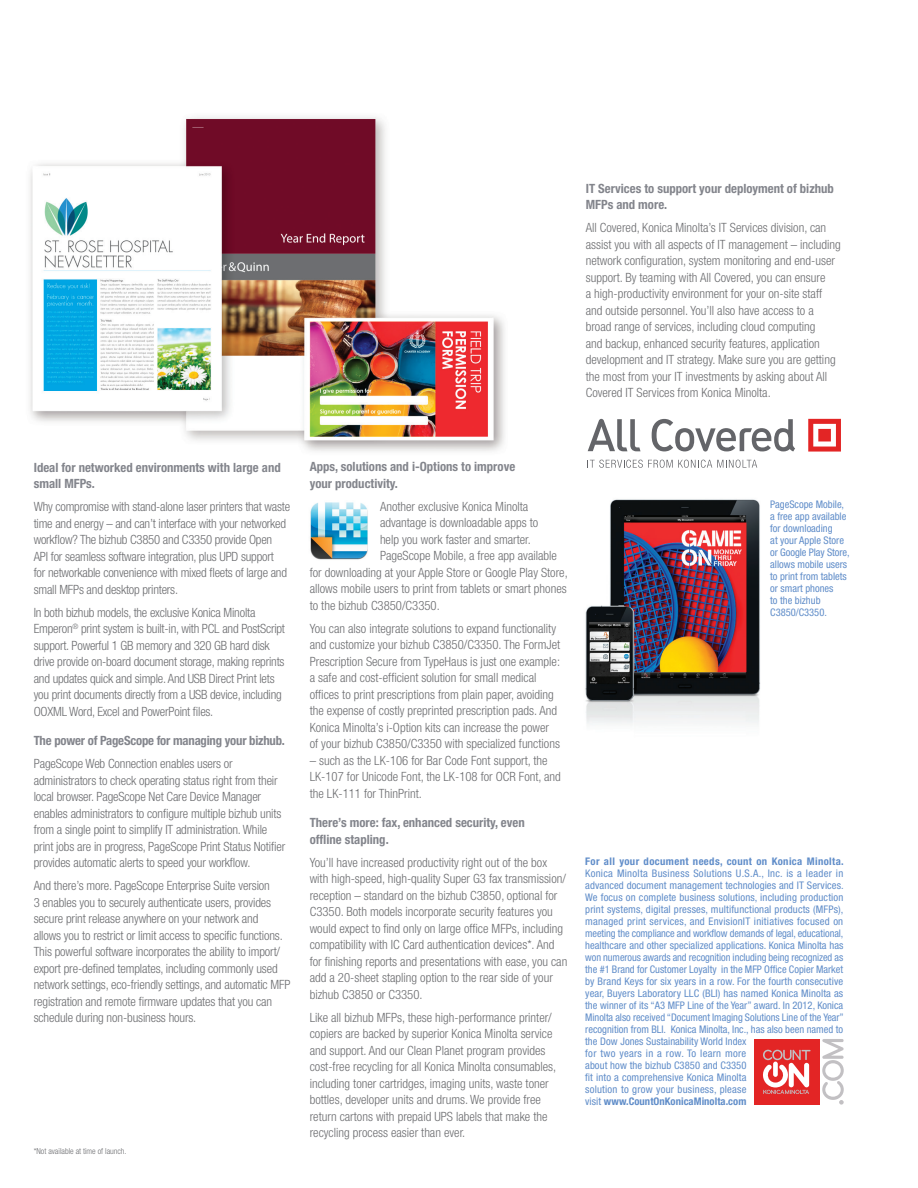
<style>
.page{position:relative;width:918px;height:1188px;background:#fff}
.page>*{position:absolute;margin:0;border:0;box-sizing:border-box;transform-origin:0 0}
.t1{font:300 condensed 12.75px/16.5px "Helvetica Neue LT Std";color:#6c6d70}
.t2{font:700 condensed 12.75px/16.5px "Helvetica Neue LT Std";color:#83858c}
.t3{font:condensed 10.5px/12px "Helvetica Neue LT Std";letter-spacing:.005em;color:#608dc9}
.t4{font:700 condensed 10.5px "Helvetica Neue LT Std";letter-spacing:.035em;color:#608dc9}
.t5{font:300 condensed 8.25px "Helvetica Neue LT Std";color:#6c6d70}
.s1{font-weight:700}
</style>
<div class="page">
<img style="left:30px;top:117px;width:475px;height:334px">
<img style="left:585px;top:499px;width:176px;height:226px">
<div style="left:754px;top:1039px;width:66px;height:66px;background:#e32525"></div>
<svg style="left:763px;top:1050px;width:48px;height:44px"></svg>
<svg style="left:822px;top:1039px;width:22px;height:66px"></svg>
<svg style="left:588px;top:419px;width:53px;height:32px"></svg>
<svg style="left:652px;top:419px;width:143px;height:33px"></svg>
<svg style="left:808px;top:419px;width:33px;height:33px"></svg>
<svg style="left:590px;top:460px;width:167px;height:8px"></svg>
<img style="left:310px;top:502px;width:58px;height:58px">
<p class="t2" style="left:586px;top:180px;width:250px">IT Services to support your deployment of bizhub<br>MFPs and more.</p>
<p class="t1" style="left:586px;top:219px;width:256px">All Covered, Konica Minolta’s IT Services division, can assist you with all aspects of IT management – including network configuration, system monitoring and end-user support. By teaming with All Covered, you can ensure<br>a high-productivity environment for your on-site staff and outside personnel. You’ll also have access to a broad range of services, including cloud computing<br>and backup, enhanced security features, application development and IT strategy. Make sure you are getting the most from your IT investments by asking about All Covered IT Services from Konica Minolta.</p>
<p class="t2" style="left:34px;top:459px;width:249px">Ideal for networked environments with large and small MFPs.</p>
<p class="t1" style="left:34px;top:498px;width:258px">Why compromise with stand-alone laser printers that waste time and energy – and can’t interface with your networked workflow? The bizhub C3850 and C3350 provide Open<br>API for seamless software integration, plus UPD support<br>for networkable convenience with mixed fleets of large and small MFPs and desktop printers.</p>
<p class="t1" style="left:34px;top:604px;width:253px">In both bizhub models, the exclusive Konica Minolta Emperon<sup>®</sup> print system is built-in, with PCL and PostScript support. Powerful 1 GB memory and 320 GB hard disk drive provide on-board document storage, making reprints and updates quick and simple. And USB Direct Print lets you print documents directly from a USB device, including OOXML Word, Excel and PowerPoint files.</p>
<p class="t2" style="left:34px;top:732px;width:253px">The power of PageScope for managing your bizhub.</p>
<p class="t1" style="left:34px;top:756px;width:253px">PageScope Web Connection enables users or administrators to check operating status right from their local browser. PageScope Net Care Device Manager enables administrators to configure multiple bizhub units from a single point to simplify IT administration. While print jobs are in progress, PageScope Print Status Notifier provides automatic alerts to speed your workflow.</p>
<p class="t1" style="left:34px;top:878px;width:258px">And there’s more. PageScope Enterprise Suite version<br>3 enables you to securely authenticate users, provides secure print release anywhere on your network and<br>allows you to restrict or limit access to specific functions.<br>This powerful software incorporates the ability to import/ export pre-defined templates, including commonly used network settings, eco-friendly settings, and automatic MFP registration and remote firmware updates that you can schedule during non-business hours.</p>
<p class="t5" style="left:34px;top:1147px;width:94px">*Not available at time of launch.</p>
<p class="t2" style="left:310px;top:458px;width:207px">Apps, solutions and i-Options to improve your productivity.</p>
<p class="t1" style="left:380px;top:498px;width:150px">Another exclusive Konica Minolta</p>
<p class="t1" style="left:380px;top:514px;width:160px">advantage is downloadable apps to</p>
<p class="t1" style="left:380px;top:531px;width:152px">help you work faster and smarter.</p>
<p class="t1" style="left:380px;top:547px;width:179px">PageScope Mobile, a free app available</p>
<p class="t1" style="left:310px;top:564px;width:260px">for downloading at your Apple Store or Google Play Store,</p>
<p class="t1" style="left:310px;top:580px;width:258px">allows mobile users to print from tablets or smart phones</p>
<p class="t1" style="left:310px;top:597px;width:132px">to the bizhub C3850/C3350.</p>
<p class="t1" style="left:310px;top:620px;width:252px">You can also integrate solutions to expand functionality and customize your bizhub C3850/C3350. The FormJet Prescription Secure from TypeHaus is just one example: a safe and cost-efficient solution for small medical offices to print prescriptions from plain paper, avoiding the expense of costly preprinted prescription pads. And Konica Minolta’s i-Option kits can increase the power of your bizhub C3850/C3350 with specialized functions</p>
<p class="t1" style="left:310px;top:752px;width:253px">– such as the LK-106 for Bar Code Font support, the<br>LK-107 for Unicode Font, the LK-108 for OCR Font, and the LK-111 for ThinPrint.</p>
<p class="t2" style="left:310px;top:815px;width:217px">There’s more: fax, enhanced security, even offline stapling.</p>
<p class="t1" style="left:310px;top:854px;width:259px">You’ll have increased productivity right out of the box with high-speed, high-quality Super G3 fax transmission/ reception – standard on the bizhub C3850, optional for C3350. Both models incorporate security features you would expect to find only on large office MFPs, including compatibility with IC Card authentication devices*. And for finishing reports and presentations with ease, you can add a 20-sheet stapling option to the rear side of your bizhub C3850 or C3350.</p>
<p class="t1" style="left:310px;top:1009px;width:248px">Like all bizhub MFPs, these high-performance printer/ copiers are backed by superior Konica Minolta service and support. And our Clean Planet program provides cost-free recycling for all Konica Minolta consumables, including toner cartridges, imaging units, waste toner bottles, developer units and drums. We provide free return cartons with prepaid UPS labels that make the recycling process easier than ever.</p>
<p class="t3" style="left:770px;top:498px;width:81px">PageScope Mobile, a free app available for downloading<br>at your Apple Store or Google Play Store, allows mobile users to print from tablets or smart phones<br>to the bizhub<br>C3850/C3350.</p>
<p class="t4" style="left:585px;top:855px;width:260px">For all your document needs, count on Konica Minolta.</p>
<p class="t3" style="left:585px;top:867px;width:260px">Konica Minolta Business Solutions U.S.A., Inc. is a leader in advanced document management technologies and IT Services.<br>We focus on complete business solutions, including production print systems, digital presses, multifunctional products (MFPs), managed print services, and EnvisionIT initiatives focused on meeting the compliance and workflow demands of legal, educational, healthcare and other specialized applications. Konica Minolta has won numerous awards and recognition including being recognized as the #1 Brand for Customer Loyalty in the MFP Office Copier Market by Brand Keys for six years in a row. For the fourth consecutive year, Buyers Laboratory LLC (BLI) has named Konica Minolta as the winner of its “A3 MFP Line of the Year” award. In 2012, Konica Minolta also received “Document Imaging Solutions Line of the Year” recognition from BLI. Konica Minolta, Inc., has also been named to the Dow Jones Sustainability World Index<br>for two years in a row. To learn more<br>about how the bizhub C3850 and C3350<br>fit into a comprehensive Konica Minolta<br>solution to grow your business, please<br>visit <span class="s1">www.CountOnKonicaMinolta.com</span></p>
</div>
